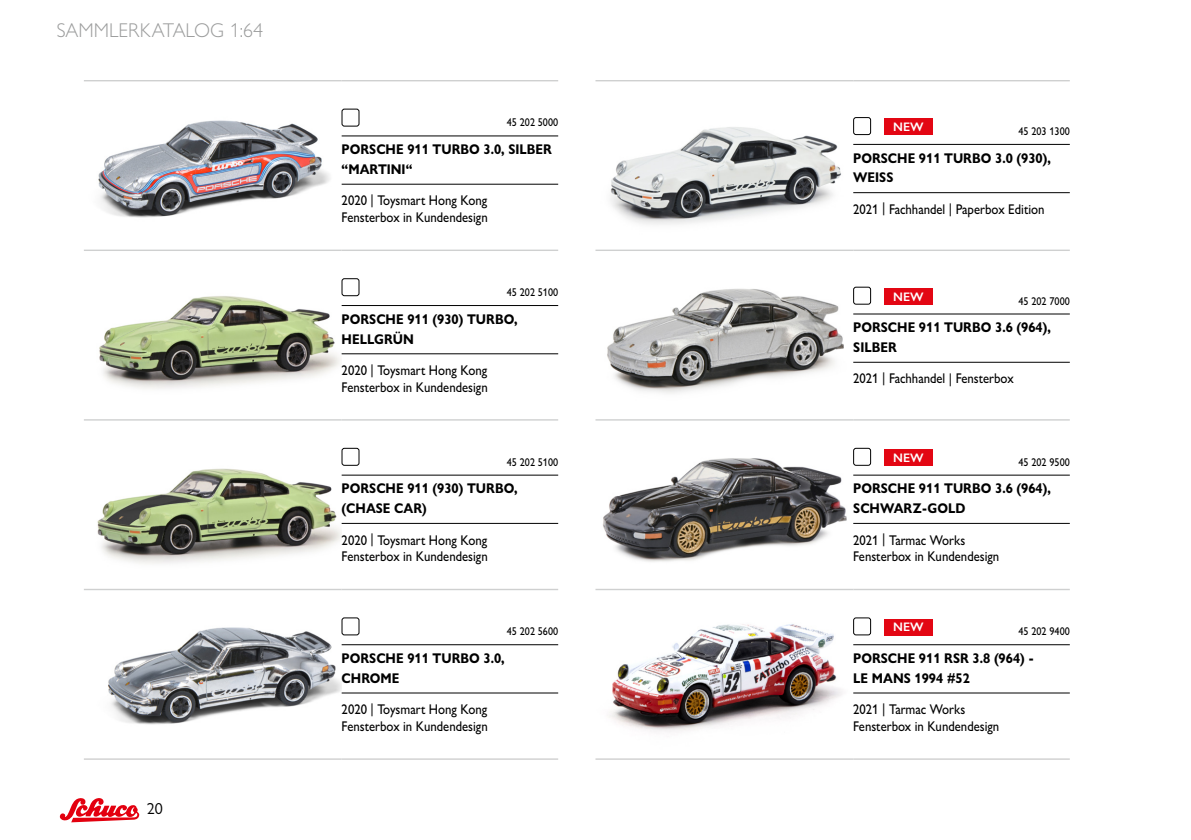
<style>
.page{position:relative;width:1191px;height:840px;background:#fff}
.page>*{position:absolute;margin:0;border:0;box-sizing:border-box;transform-origin:0 0}
.t1{font:300 20px "Gill Sans Nova";color:#9c9d9d}
.t2{font:16px "Gill Sans Nova";color:#000}
.t3{font:500 14px/17px "Gill Sans Nova";color:#000;scale:.9 1}
.t4{font:700 14px/19.8px "Gill Sans Nova";color:#000;scale:.9 1}
.t5{font:600 12.4px "Gill Sans";color:#fff}
.t6{font:500 11.2px "Gill Sans Nova";color:#000;scale:.9 1}
</style>
<div class="page">
<svg style="left:59px;top:798px;width:81px;height:23px"></svg>
<hr style="left:84px;top:758px;width:258px;height:1px;background:#cfd0d0">
<hr style="left:342px;top:758px;width:216px;height:1px;background:#cfd0d0">
<hr style="left:84px;top:80px;width:258px;height:1px;background:#cfd0d0">
<hr style="left:342px;top:80px;width:216px;height:1px;background:#cfd0d0">
<hr style="left:84px;top:249px;width:258px;height:2px;background:#cfd0d0">
<hr style="left:342px;top:249px;width:216px;height:2px;background:#cfd0d0">
<hr style="left:84px;top:419px;width:258px;height:1px;background:#cfd0d0">
<hr style="left:342px;top:419px;width:216px;height:1px;background:#cfd0d0">
<hr style="left:84px;top:588px;width:258px;height:2px;background:#cfd0d0">
<hr style="left:342px;top:588px;width:216px;height:2px;background:#cfd0d0">
<img style="left:98px;top:110px;width:244px;height:108px">
<hr style="left:342px;top:184px;width:216px;height:1px;background:#000">
<hr style="left:342px;top:135px;width:216px;height:1px;background:#000">
<div style="left:342px;top:109px;width:17px;height:17px;border:1px solid #000;border-radius:2px"></div>
<img style="left:99px;top:279px;width:243px;height:110px">
<hr style="left:342px;top:353px;width:216px;height:1px;background:#000">
<hr style="left:342px;top:305px;width:216px;height:1px;background:#000">
<div style="left:342px;top:278px;width:17px;height:18px;border:1px solid #000;border-radius:2px"></div>
<img style="left:97px;top:449px;width:245px;height:115px">
<hr style="left:342px;top:522px;width:216px;height:1px;background:#000">
<hr style="left:342px;top:474px;width:216px;height:1px;background:#000">
<div style="left:342px;top:447px;width:17px;height:18px;border:1px solid #000;border-radius:2px"></div>
<img style="left:108px;top:619px;width:234px;height:106px">
<hr style="left:342px;top:692px;width:216px;height:1px;background:#000">
<hr style="left:342px;top:644px;width:216px;height:1px;background:#000">
<div style="left:342px;top:617px;width:17px;height:18px;border:1px solid #000;border-radius:2px"></div>
<hr style="left:595px;top:80px;width:258px;height:1px;background:#cfd0d0">
<hr style="left:853px;top:80px;width:216px;height:1px;background:#cfd0d0">
<hr style="left:595px;top:249px;width:258px;height:2px;background:#cfd0d0">
<hr style="left:853px;top:249px;width:216px;height:2px;background:#cfd0d0">
<hr style="left:595px;top:419px;width:258px;height:1px;background:#cfd0d0">
<hr style="left:853px;top:419px;width:216px;height:1px;background:#cfd0d0">
<hr style="left:595px;top:758px;width:258px;height:1px;background:#cfd0d0">
<hr style="left:853px;top:758px;width:216px;height:1px;background:#cfd0d0">
<hr style="left:595px;top:588px;width:258px;height:2px;background:#cfd0d0">
<hr style="left:853px;top:588px;width:216px;height:2px;background:#cfd0d0">
<img style="left:610px;top:127px;width:231px;height:98px">
<hr style="left:853px;top:192px;width:216px;height:1px;background:#000">
<hr style="left:853px;top:144px;width:216px;height:1px;background:#000">
<div style="left:853px;top:117px;width:18px;height:18px;border:1px solid #000;border-radius:2px"></div>
<div style="left:884px;top:118px;width:48px;height:17px;background:#e30613"></div>
<img style="left:607px;top:288px;width:237px;height:106px">
<hr style="left:853px;top:362px;width:216px;height:1px;background:#000">
<hr style="left:853px;top:313px;width:216px;height:1px;background:#000">
<div style="left:853px;top:287px;width:18px;height:17px;border:1px solid #000;border-radius:2px"></div>
<div style="left:884px;top:288px;width:48px;height:16px;background:#e30613"></div>
<img style="left:603px;top:458px;width:244px;height:104px">
<hr style="left:853px;top:522px;width:216px;height:1px;background:#000">
<hr style="left:853px;top:474px;width:216px;height:1px;background:#000">
<div style="left:853px;top:447px;width:18px;height:18px;border:1px solid #000;border-radius:2px"></div>
<div style="left:884px;top:449px;width:48px;height:16px;background:#e30613"></div>
<img style="left:609px;top:624px;width:233px;height:108px">
<hr style="left:853px;top:692px;width:216px;height:1px;background:#000">
<hr style="left:853px;top:644px;width:216px;height:1px;background:#000">
<div style="left:853px;top:617px;width:18px;height:18px;border:1px solid #000;border-radius:2px"></div>
<div style="left:884px;top:618px;width:48px;height:17px;background:#e30613"></div>
<h1 class="t1" style="left:57px;top:18px;width:208px">SAMMLERKATALOG 1:64</h1>
<p class="t2" style="left:147px;top:798px;width:17px">20</p>
<p class="t6" style="left:507px;top:116px;width:59px">45 202 5000</p>
<p class="t4" style="left:342px;top:139px;width:235px">PORSCHE 911 TURBO 3.0, SILBER “MARTINI“</p>
<p class="t3" style="left:342px;top:192px;width:164px">2020 | Toysmart Hong Kong<br>Fensterbox in Kundendesign</p>
<p class="t6" style="left:507px;top:285px;width:59px">45 202 5100</p>
<p class="t4" style="left:342px;top:309px;width:197px">PORSCHE 911 (930) TURBO,<br>HELLGRÜN</p>
<p class="t3" style="left:342px;top:361px;width:164px">2020 | Toysmart Hong Kong<br>Fensterbox in Kundendesign</p>
<p class="t6" style="left:507px;top:455px;width:59px">45 202 5100</p>
<p class="t4" style="left:342px;top:478px;width:197px">PORSCHE 911 (930) TURBO, (CHASE CAR)</p>
<p class="t3" style="left:342px;top:531px;width:164px">2020 | Toysmart Hong Kong<br>Fensterbox in Kundendesign</p>
<p class="t6" style="left:507px;top:624px;width:59px">45 202 5600</p>
<p class="t4" style="left:342px;top:648px;width:183px">PORSCHE 911 TURBO 3.0,<br>CHROME</p>
<p class="t3" style="left:342px;top:700px;width:164px">2020 | Toysmart Hong Kong<br>Fensterbox in Kundendesign</p>
<p class="t5" style="left:893px;top:119px;width:32px">NEW</p>
<p class="t6" style="left:1018px;top:124px;width:59px">45 203 1300</p>
<p class="t4" style="left:853px;top:148px;width:221px">PORSCHE 911 TURBO 3.0 (930),<br>WEISS</p>
<p class="t3" style="left:853px;top:200px;width:214px">2021 | Fachhandel | Paperbox Edition</p>
<p class="t5" style="left:893px;top:288px;width:32px">NEW</p>
<p class="t6" style="left:1018px;top:294px;width:59px">45 202 7000</p>
<p class="t4" style="left:853px;top:317px;width:221px">PORSCHE 911 TURBO 3.6 (964),<br>SILBER</p>
<p class="t3" style="left:853px;top:370px;width:180px">2021 | Fachhandel | Fensterbox</p>
<p class="t5" style="left:893px;top:449px;width:32px">NEW</p>
<p class="t6" style="left:1018px;top:455px;width:59px">45 202 9500</p>
<p class="t4" style="left:853px;top:478px;width:221px">PORSCHE 911 TURBO 3.6 (964),<br>SCHWARZ-GOLD</p>
<p class="t3" style="left:853px;top:531px;width:164px">2021 | Tarmac Works<br>Fensterbox in Kundendesign</p>
<p class="t5" style="left:893px;top:619px;width:32px">NEW</p>
<p class="t6" style="left:1018px;top:624px;width:59px">45 202 9400</p>
<p class="t4" style="left:853px;top:648px;width:202px">PORSCHE 911 RSR 3.8 (964) -<br>LE MANS 1994 #52</p>
<p class="t3" style="left:853px;top:700px;width:164px">2021 | Tarmac Works<br>Fensterbox in Kundendesign</p>
</div>
